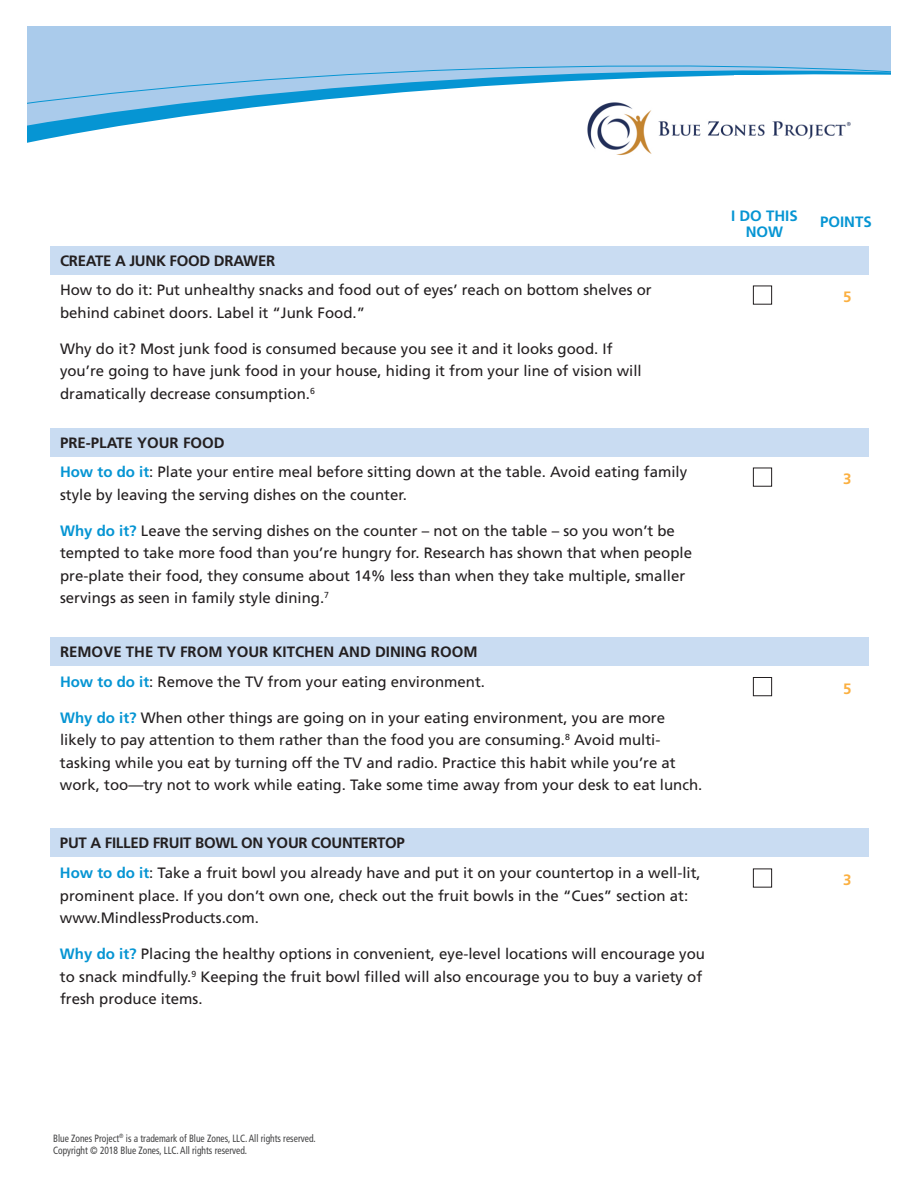
<style>
.page{position:relative;width:918px;height:1188px;background:#fff}
.page>*{position:absolute;margin:0;border:0;box-sizing:border-box;transform-origin:0 0}
.Body_Copy{font:15px/22.5px "Frutiger LT Std";color:#231f20}
.Numbered_List_Heads{font:700 15px "Frutiger LT Std";letter-spacing:-.02em;color:#231f20}
.Numbered_List_Heads-2{font:700 15px "Frutiger LT Std";color:#231f20}
.CHART_HEADS{font:700 15px/16.5px "Frutiger LT Std";color:#0695d3;text-align:center}
.t1{font:700 15px "Frutiger LT Std";color:#fbb041}
.t2{font:condensed 10.5px/12.6px "Frutiger LT Std";color:#414142;scale:.9 1}
.s1{font-weight:700;color:#0695d3}
</style>
<div class="page">
<div style="left:27px;top:26px;width:864px;height:219px;background:#aacbeb"></div>
<svg style="left:27px;top:65px;width:864px;height:210px;fill:#fff"></svg>
<div style="left:27px;top:144px;width:203px;height:280px;background:#fff"></div>
<div style="left:735px;top:76px;width:156px;height:280px;background:#fff"></div>
<div style="left:50px;top:246px;width:819px;height:28px;background:#c9dcf2"></div>
<div style="left:50px;top:428px;width:819px;height:28px;background:#c9dcf2"></div>
<div style="left:50px;top:637px;width:819px;height:29px;background:#c9dcf2"></div>
<div style="left:50px;top:829px;width:819px;height:28px;background:#c9dcf2"></div>
<div style="left:753px;top:286px;width:19px;height:18px;border:1px solid #231f20"></div>
<div style="left:753px;top:468px;width:19px;height:19px;border:1px solid #231f20"></div>
<div style="left:753px;top:677px;width:19px;height:19px;border:1px solid #231f20"></div>
<div style="left:753px;top:869px;width:19px;height:18px;border:1px solid #231f20"></div>
<img style="left:569px;top:83px;width:282px;height:98px">
<p class="Numbered_List_Heads" style="left:60px;top:252px;width:217px">CREATE A JUNK FOOD DRAWER</p>
<p class="Body_Copy" style="left:60px;top:279px;width:593px">How to do it: Put unhealthy snacks and food out of eyes’ reach on bottom shelves or behind cabinet doors. Label it “Junk Food.”</p>
<p class="Body_Copy" style="left:60px;top:337px;width:583px">Why do it? Most junk food is consumed because you see it and it looks good. If you’re going to have junk food in your house, hiding it from your line of vision will dramatically decrease consumption.<sup>6</sup></p>
<p class="Numbered_List_Heads-2" style="left:60px;top:434px;width:166px">PRE-PLATE YOUR FOOD</p>
<p class="Body_Copy" style="left:60px;top:461px;width:629px"><span class="s1">How to do it</span>: Plate your entire meal before sitting down at the table. Avoid eating family style by leaving the serving dishes on the counter.</p>
<p class="Body_Copy" style="left:60px;top:519px;width:634px"><span class="s1">Why do it?</span> Leave the serving dishes on the counter – not on the table – so you won’t be tempted to take more food than you’re hungry for. Research has shown that when people pre-plate their food, they consume about 14% less than when they take multiple, smaller servings as seen in family style dining.<sup>7</sup></p>
<p class="Numbered_List_Heads-2" style="left:60px;top:643px;width:419px">REMOVE THE TV FROM YOUR KITCHEN AND DINING ROOM</p>
<p class="Body_Copy" style="left:60px;top:670px;width:427px"><span class="s1">How to do it</span>: Remove the TV from your eating environment.</p>
<p class="Body_Copy" style="left:60px;top:706px;width:644px"><span class="s1">Why do it?</span> When other things are going on in your eating environment, you are more likely to pay attention to them rather than the food you are consuming.<sup>8</sup> Avoid multi&shy;tasking while you eat by turning off the TV and radio. Practice this habit while you’re at work, too—try not to work while eating. Take some time away from your desk to eat lunch.</p>
<p class="Numbered_List_Heads" style="left:60px;top:834px;width:346px">PUT A FILLED FRUIT BOWL ON YOUR COUNTERTOP</p>
<p class="Body_Copy" style="left:60px;top:862px;width:642px"><span class="s1">How to do it</span>: Take a fruit bowl you already have and put it on your countertop in a well-lit, prominent place. If you don’t own one, check out the fruit bowls in the “Cues” section at: www.MindlessProducts.com.</p>
<p class="Body_Copy" style="left:60px;top:943px;width:647px"><span class="s1">Why do it?</span> Placing the healthy options in convenient, eye-level locations will encourage you to snack mindfully.<sup>9</sup> Keeping the fruit bowl filled will also encourage you to buy a variety of fresh produce items.</p>
<p class="CHART_HEADS" style="left:731px;top:207px;width:68px">I DO THIS<br>NOW</p>
<p class="CHART_HEADS" style="left:820px;top:213px;width:53px">POINTS</p>
<p class="t1" style="left:843px;top:288px;width:10px">5</p>
<p class="t1" style="left:843px;top:470px;width:10px">3</p>
<p class="t1" style="left:843px;top:680px;width:10px">5</p>
<p class="t1" style="left:843px;top:871px;width:10px">3</p>
<p class="t2" style="left:53px;top:1132px;width:293px">Blue Zones Project<sup>®</sup> is a trademark of Blue Zones, LLC. All rights reserved.<br>Copyright © 2018 Blue Zones, LLC. All rights reserved.</p>
</div>
